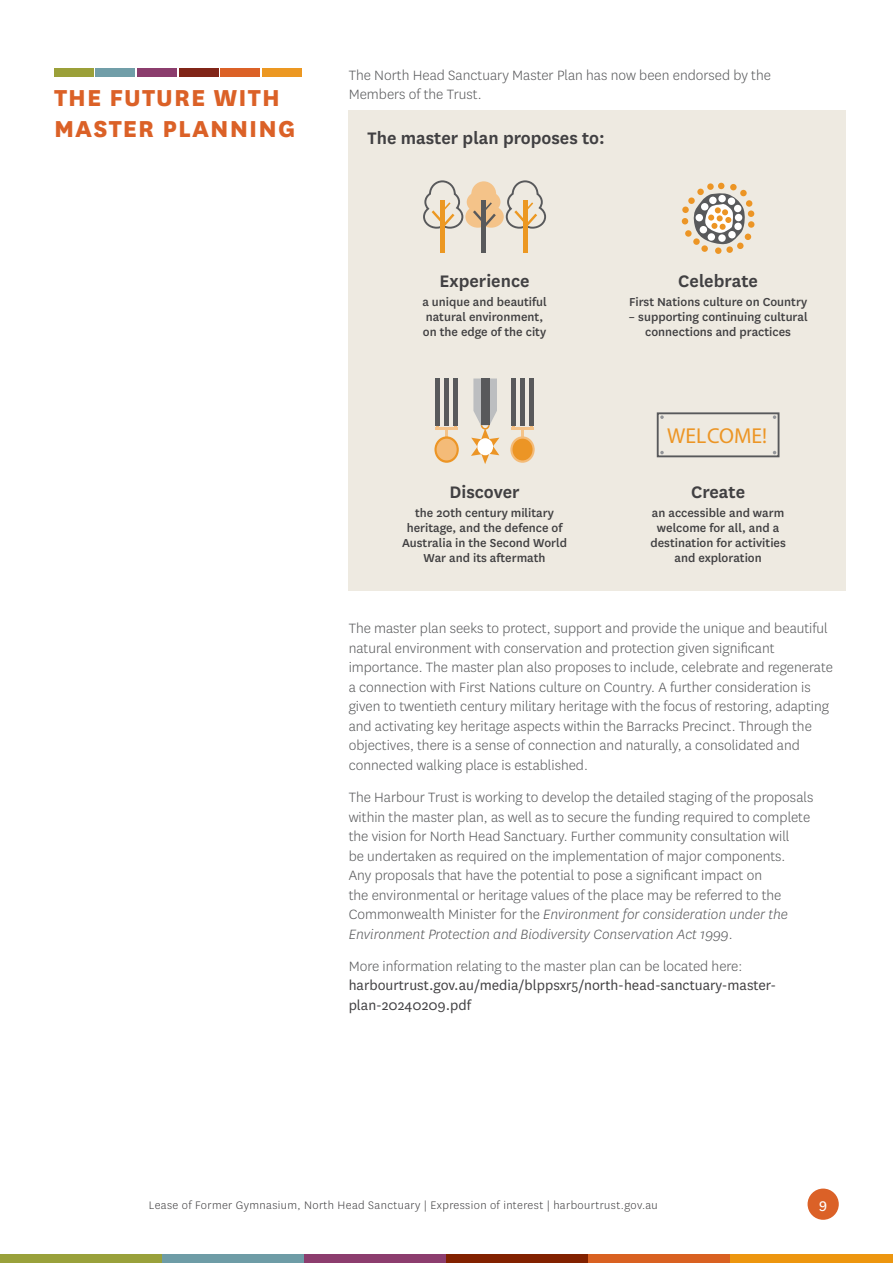
<style>
.page{position:relative;width:893px;height:1263px;background:#fff}
.page>*{position:absolute;margin:0;border:0;box-sizing:border-box;transform-origin:0 0}
.t1{font:800 27px/31.5px "National";letter-spacing:.04em;color:#db6127}
.t2{font:21.6px "Myriad Pro";color:#ec9525}
.t3{font:600 19.5px "National";color:#414042}
.t4{font:300 15.75px/19.5px "National";color:#58595b}
.t5{font:15.75px/19.5px "National";color:#414042}
.t6{font:15.75px "National";color:#fff}
.t7{font:500 13.5px/15px "National";color:#414042;text-align:center}
.t8{font:300 12.75px "National";letter-spacing:.03em;color:#414042}
.s1{font-style:italic}
</style>
<div class="page">
<div style="left:807px;top:1188px;width:32px;height:32px;background:#db6127;border-radius:50%"></div>
<div style="left:0;top:1254px;width:162px;height:9px;background:#99a13b"></div>
<div style="left:162px;top:1254px;width:142px;height:9px;background:#6e9ca6"></div>
<div style="left:304px;top:1254px;width:142px;height:9px;background:#8c3d6e"></div>
<div style="left:446px;top:1254px;width:143px;height:9px;background:#822100"></div>
<div style="left:589px;top:1254px;width:142px;height:9px;background:#d96121"></div>
<div style="left:731px;top:1254px;width:162px;height:9px;background:#ed960f"></div>
<div style="left:349px;top:110px;width:497px;height:480px;background:#eeeae1"></div>
<div style="left:440px;top:200px;width:5px;height:52px;background:#ec9822"></div>
<svg style="left:423px;top:180px;width:41px;height:49px"></svg>
<div style="left:523px;top:200px;width:5px;height:52px;background:#ec9822"></div>
<svg style="left:505px;top:180px;width:42px;height:49px"></svg>
<div style="left:471px;top:181px;width:25px;height:26px;background:#f4c389;border-radius:50%"></div>
<div style="left:467px;top:192px;width:22px;height:20px;background:#f4c389;border-radius:50%"></div>
<div style="left:478px;top:192px;width:22px;height:20px;background:#f4c389;border-radius:50%"></div>
<div style="left:465px;top:206px;width:25px;height:22px;background:#f4c389;border-radius:50%"></div>
<div style="left:479px;top:206px;width:25px;height:22px;background:#f4c389;border-radius:50%"></div>
<hr style="left:482px;top:200px;width:4px;height:52px;background:#58595b">
<svg style="left:473px;top:202px;width:23px;height:26px"></svg>
<div style="left:746px;top:200px;width:6px;height:7px;background:#ec9525;border-radius:50%"></div>
<div style="left:748px;top:210px;width:6px;height:7px;background:#ec9525;border-radius:50%"></div>
<div style="left:701px;top:245px;width:7px;height:7px;background:#ec9525;border-radius:50%"></div>
<div style="left:715px;top:247px;width:6px;height:7px;background:#ec9525;border-radius:50%"></div>
<div style="left:726px;top:246px;width:7px;height:7px;background:#ec9525;border-radius:50%"></div>
<div style="left:748px;top:221px;width:6px;height:7px;background:#ec9525;border-radius:50%"></div>
<svg style="left:682px;top:183px;width:69px;height:66px"></svg>
<svg style="left:471px;top:378px;width:28px;height:86px"></svg>
<div style="left:477px;top:438px;width:16px;height:17px;background:#fff;border-radius:50%"></div>
<div style="left:481px;top:378px;width:9px;height:47px;background:#58595b"></div>
<div style="left:511px;top:378px;width:5px;height:48px;background:#58595b"></div>
<hr style="left:529px;top:378px;width:4px;height:48px;background:#58595b">
<div style="left:520px;top:378px;width:5px;height:48px;background:#58595b"></div>
<svg style="left:521px;top:430px;width:3px;height:6px"></svg>
<hr style="left:511px;top:427px;width:23px;height:3px;background:#f4c389">
<svg style="left:510px;top:436px;width:25px;height:27px"></svg>
<div style="left:512px;top:439px;width:21px;height:21px;background:#ec9525;border-radius:50%"></div>
<div style="left:435px;top:378px;width:5px;height:48px;background:#58595b"></div>
<hr style="left:453px;top:378px;width:4px;height:48px;background:#58595b">
<div style="left:444px;top:378px;width:5px;height:48px;background:#58595b"></div>
<svg style="left:445px;top:430px;width:3px;height:6px"></svg>
<hr style="left:435px;top:427px;width:23px;height:3px;background:#f4c389">
<svg style="left:434px;top:436px;width:25px;height:27px"></svg>
<div style="left:437px;top:439px;width:20px;height:21px;background:#f4bb78;border-radius:50%"></div>
<div style="left:657px;top:412px;width:122px;height:45px;border:2px solid #58595b"></div>
<svg style="left:773px;top:415px;width:3px;height:4px"></svg>
<svg style="left:660px;top:415px;width:4px;height:4px"></svg>
<svg style="left:660px;top:451px;width:4px;height:3px"></svg>
<div style="left:54px;top:68px;width:39px;height:9px;background:#9ba039"></div>
<div style="left:96px;top:68px;width:39px;height:9px;background:#719ea8"></div>
<div style="left:137px;top:68px;width:40px;height:9px;background:#8b3d6d"></div>
<div style="left:179px;top:68px;width:40px;height:9px;background:#812518"></div>
<div style="left:221px;top:68px;width:39px;height:9px;background:#db6127"></div>
<div style="left:262px;top:68px;width:40px;height:9px;background:#ec9822"></div>
<h1 class="t1" style="left:54px;top:80px;width:243px">THE FUTURE WITH<br>MASTER PLANNING</h1>
<p class="t4" style="left:349px;top:65px;width:424px">The North Head Sanctuary Master Plan has now been endorsed by the<br>Members of the Trust.</p>
<p class="t3" style="left:368px;top:125px;width:239px">The master plan proposes to:</p>
<p class="t3" style="left:440px;top:268px;width:91px">Experience</p>
<p class="t7" style="left:422px;top:294px;width:126px;text-align:left">a unique and beautiful natural environment, on the edge of the city</p>
<p class="t3" style="left:449px;top:479px;width:72px">Discover</p>
<p class="t7" style="left:402px;top:505px;width:166px">the 20th century military heritage, and the defence of<br>Australia in the Second World<br>War and its aftermath</p>
<p class="t3" style="left:678px;top:268px;width:81px">Celebrate</p>
<p class="t7" style="left:629px;top:294px;width:180px">First Nations culture on Country</p>
<p class="t7" style="left:629px;top:309px;width:181px">– supporting continuing cultural connections and practices</p>
<h2 class="t2" style="left:667px;top:422px;width:101px">WELCOME!</h2>
<p class="t3" style="left:691px;top:479px;width:56px">Create</p>
<p class="t7" style="left:650px;top:505px;width:137px">an accessible and warm welcome for all, and a destination for activities and exploration</p>
<p class="t4" style="left:349px;top:618px;width:486px">The master plan seeks to protect, support and provide the unique and beautiful natural environment with conservation and protection given significant importance. The master plan also proposes to include, celebrate and regenerate a connection with First Nations culture on Country. A further consideration is given to twentieth century military heritage with the focus of restoring, adapting and activating key heritage aspects within the Barracks Precinct. Through the objectives, there is a sense of connection and naturally, a consolidated and connected walking place is established.</p>
<p class="t4" style="left:349px;top:787px;width:466px">The Harbour Trust is working to develop the detailed staging of the proposals within the master plan, as well as to secure the funding required to complete the vision for North Head Sanctuary. Further community consultation will<br>be undertaken as required on the implementation of major components.<br>Any proposals that have the potential to pose a significant impact on<br>the environmental or heritage values of the place may be referred to the Commonwealth Minister for the <span class="s1">Environment for consideration under the Environment Protection and Biodiversity Conservation Act 1999</span>.</p>
<p class="t4" style="left:349px;top:956px;width:395px">More information relating to the master plan can be located here:</p>
<p class="t5" style="left:349px;top:975px;width:429px">harbourtrust.gov.au/media/blppsxr5/north-head-sanctuary-master&shy;plan-20240209.pdf</p>
<p class="t8" style="left:149px;top:1197px;width:510px">Lease of Former Gymnasium, North Head Sanctuary | Expression of interest | harbourtrust.gov.au</p>
<p class="t6" style="left:819px;top:1193px;width:10px">9</p>
</div>
